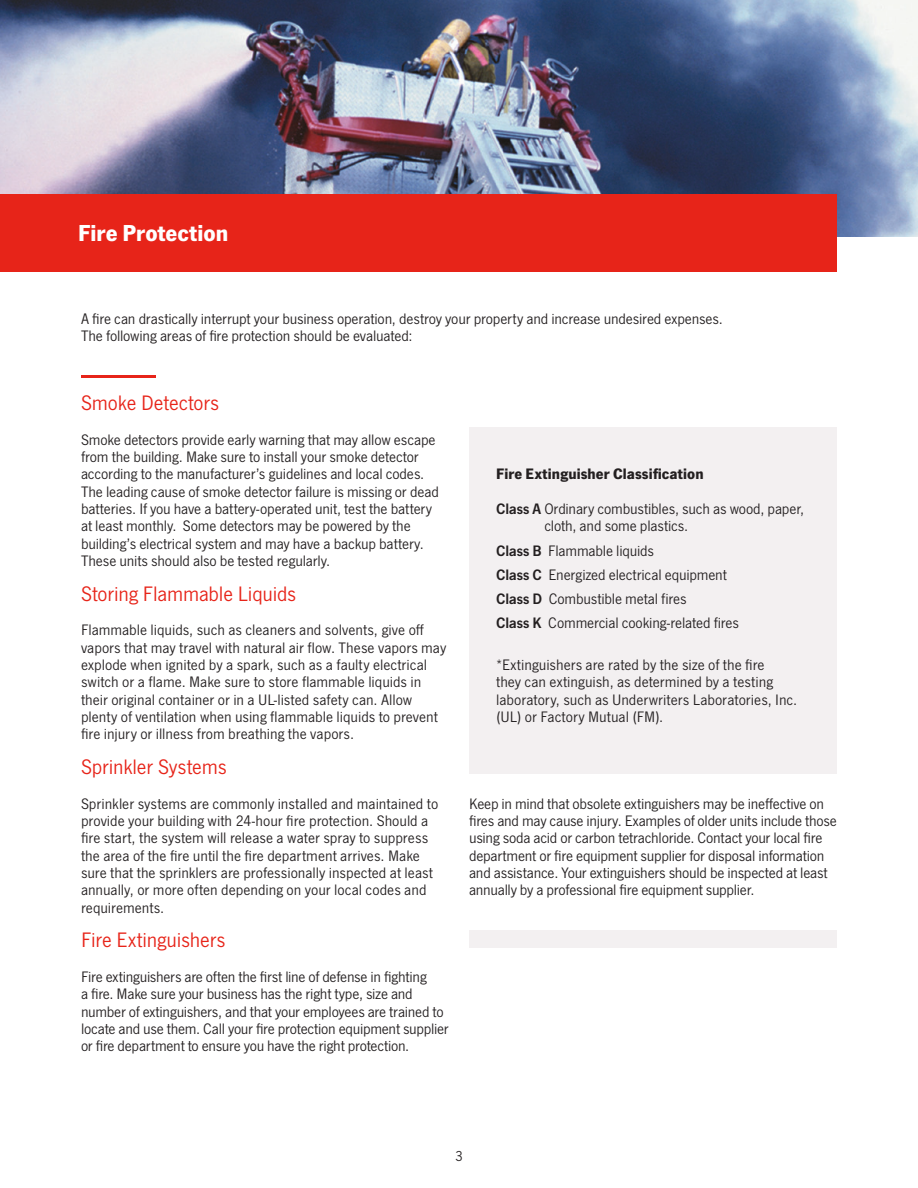
<style>
.page{position:relative;width:918px;height:1188px;background:#fff}
.page>*{position:absolute;margin:0;border:0;box-sizing:border-box;transform-origin:0 0}
.headline_-_small{font:700 24px "SF News Gothic";color:#fff}
.subhead_-_medium_-_r{font:21.75px "SF News Gothic";letter-spacing:-.01em;color:#e72419}
.body{font:15.75px/17.2px "SF News Gothic";letter-spacing:-.01em;color:#231f20}
.Text{font:15.75px/17.2px "SF News Gothic";letter-spacing:-.01em;color:#231f20}
.body-2{font:700 15.75px "SF News Gothic";letter-spacing:.005em;color:#231f20}
.t1{font:15px "SF News Gothic";color:#231f20}
.s1{font-weight:600}
</style>
<div class="page">
<img style="left:0;top:0;width:918px;height:237px">
<div style="left:0;top:194px;width:837px;height:78px;background:#e72419"></div>
<div style="left:469px;top:428px;width:368px;height:346px;background:#f3f0f1"></div>
<hr style="left:81px;top:376px;width:75px;height:2px;background:#e72419">
<div style="left:469px;top:930px;width:368px;height:17px;background:#f3f0f1"></div>
<p class="headline_-_small" style="left:78px;top:219px;width:152px">Fire Protection</p>
<p class="body" style="left:81px;top:310px;width:644px">A fire can drastically interrupt your business operation, destroy your property and increase undesired expenses.<br>The following areas of fire protection should be evaluated:</p>
<p class="subhead_-_medium_-_r" style="left:81px;top:391px;width:140px">Smoke Detectors</p>
<p class="body" style="left:81px;top:431px;width:359px">Smoke detectors provide early warning that may allow escape from the building. Make sure to install your smoke detector according to the manufacturer’s guidelines and local codes.<br>The leading cause of smoke detector failure is missing or dead batteries. If you have a battery-operated unit, test the battery at least monthly. Some detectors may be powered by the building’s electrical system and may have a backup battery.<br>These units should also be tested regularly.</p>
<p class="subhead_-_medium_-_r" style="left:81px;top:582px;width:217px">Storing Flammable Liquids</p>
<p class="body" style="left:81px;top:622px;width:367px">Flammable liquids, such as cleaners and solvents, give off vapors that may travel with natural air flow. These vapors may explode when ignited by a spark, such as a faulty electrical switch or a flame. Make sure to store flammable liquids in their original container or in a UL-listed safety can. Allow plenty of ventilation when using flammable liquids to prevent fire injury or illness from breathing the vapors.</p>
<p class="subhead_-_medium_-_r" style="left:81px;top:755px;width:147px">Sprinkler Systems</p>
<p class="body" style="left:81px;top:795px;width:359px">Sprinkler systems are commonly installed and maintained to provide your building with 24-hour fire protection. Should a fire start, the system will release a water spray to suppress the area of the fire until the fire department arrives. Make sure that the sprinklers are professionally inspected at least annually, or more often depending on your local codes and requirements.</p>
<p class="subhead_-_medium_-_r" style="left:81px;top:928px;width:146px">Fire Extinguishers</p>
<p class="body" style="left:81px;top:968px;width:369px">Fire extinguishers are often the first line of defense in fighting<br>a fire. Make sure your business has the right type, size and number of extinguishers, and that your employees are trained to locate and use them. Call your fire protection equipment supplier or fire department to ensure you have the right protection.</p>
<p class="body-2" style="left:496px;top:465px;width:209px">Fire Extinguisher Classification</p>
<p class="Text" style="left:544px;top:501px;width:261px;text-indent:-48px"><span class="s1">Class A</span> Ordinary combustibles, such as wood, paper, cloth, and some plastics.</p>
<p class="Text" style="left:496px;top:542px;width:159px"><span class="s1">Class B</span> Flammable liquids</p>
<p class="Text" style="left:496px;top:566px;width:232px"><span class="s1">Class C</span> Energized electrical equipment</p>
<p class="Text" style="left:496px;top:590px;width:192px"><span class="s1">Class D</span> Combustible metal fires</p>
<p class="Text" style="left:496px;top:614px;width:245px"><span class="s1">Class K</span> Commercial cooking-related fires</p>
<p class="body" style="left:496px;top:656px;width:303px">*Extinguishers are rated by the size of the fire<br>they can extinguish, as determined by a testing laboratory, such as Underwriters Laboratories, Inc. (UL) or Factory Mutual (FM).</p>
<p class="body" style="left:469px;top:795px;width:369px">Keep in mind that obsolete extinguishers may be ineffective on fires and may cause injury. Examples of older units include those using soda acid or carbon tetrachloride. Contact your local fire department or fire equipment supplier for disposal information and assistance. Your extinguishers should be inspected at least annually by a professional fire equipment supplier.</p>
<p class="t1" style="left:455px;top:1148px;width:9px">3</p>
</div>
